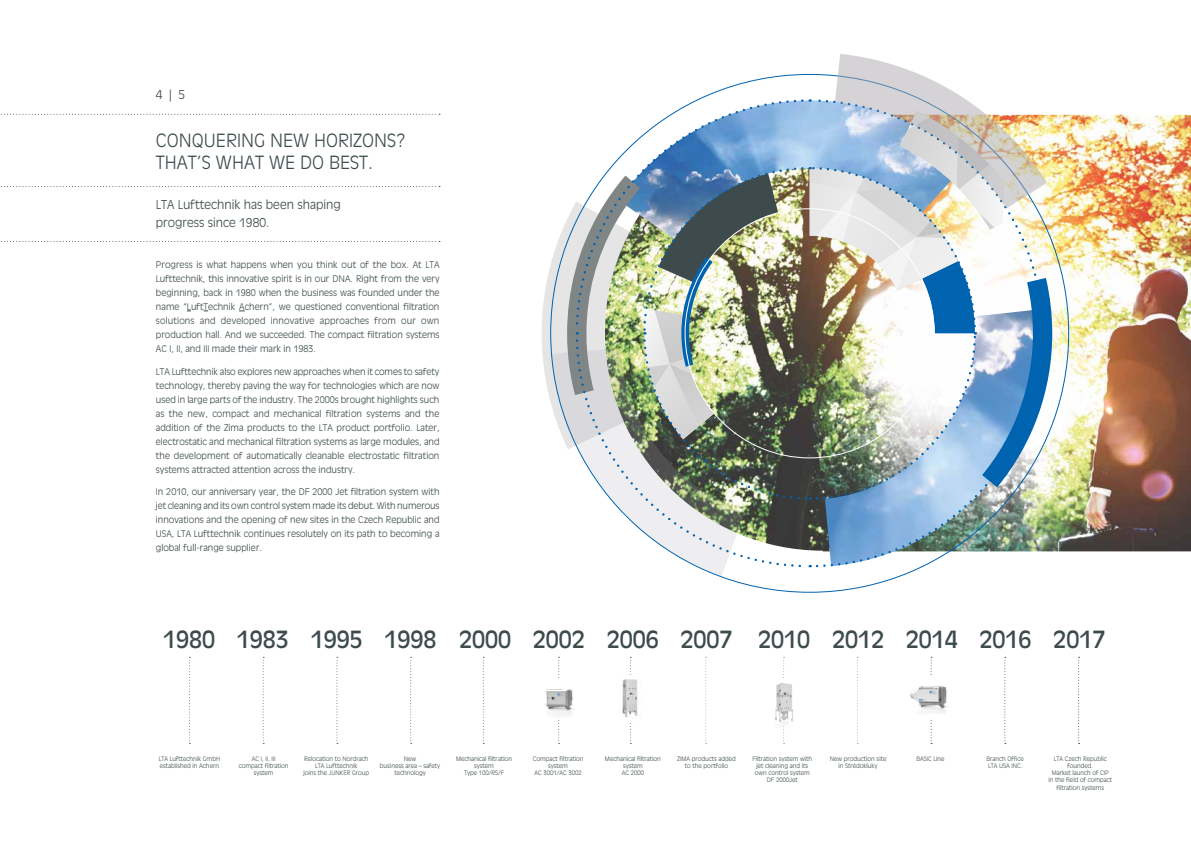
<style>
.page{position:relative;width:1191px;height:842px;background:#fff}
.page>*{position:absolute;margin:0;border:0;box-sizing:border-box;transform-origin:0 0}
.t1{font:23.4px "Antique Olive CE";color:#3e4b4c}
.t2{font:300 18px/22px "Antique Olive CE";color:#3e4b4c}
.t3{font:300 12px/18px "Antique Olive CE";color:#3e4b4c}
.t4{font:300 9px/14px "Antique Olive CE";color:#3e4b4c;text-align:justify}
.t5{font:300 6px/7.2px "Antique Olive CE";color:#3e4b4c;text-align:center}
</style>
<div class="page">
<img style="left:808px;top:115px;width:383px;height:436px">
<svg style="left:0;top:114px;width:440px;height:1px"></svg>
<svg style="left:0;top:186px;width:440px;height:1px"></svg>
<svg style="left:0;top:241px;width:440px;height:1px"></svg>
<svg style="left:263px;top:657px;width:1px;height:87px"></svg>
<svg style="left:336px;top:657px;width:2px;height:87px"></svg>
<svg style="left:410px;top:657px;width:2px;height:87px"></svg>
<svg style="left:189px;top:657px;width:1px;height:87px"></svg>
<svg style="left:483px;top:657px;width:1px;height:87px"></svg>
<svg style="left:558px;top:657px;width:1px;height:87px"></svg>
<svg style="left:630px;top:657px;width:1px;height:87px"></svg>
<svg style="left:705px;top:657px;width:1px;height:87px"></svg>
<svg style="left:857px;top:657px;width:1px;height:87px"></svg>
<svg style="left:1004px;top:657px;width:2px;height:87px"></svg>
<svg style="left:1078px;top:657px;width:1px;height:87px"></svg>
<div style="left:537px;top:680px;width:45px;height:38px;background:#fff;border-radius:50%"></div>
<img style="left:545px;top:689px;width:28px;height:27px">
<svg style="left:783px;top:657px;width:1px;height:87px"></svg>
<div style="left:760px;top:680px;width:45px;height:44px;background:#fff;border-radius:50%"></div>
<svg style="left:930px;top:657px;width:2px;height:87px"></svg>
<div style="left:904px;top:677px;width:62px;height:41px;background:#fff;border-radius:50%"></div>
<img style="left:910px;top:686px;width:37px;height:27px">
<div style="left:609px;top:675px;width:45px;height:46px;background:#fff;border-radius:50%"></div>
<img style="left:622px;top:679px;width:16px;height:39px">
<img style="left:814px;top:501px;width:231px;height:67px">
<svg style="left:611px;top:501px;width:197px;height:67px"></svg>
<img style="left:542px;top:54px;width:510px;height:447px">
<img style="left:775px;top:683px;width:19px;height:48px">
<h3 class="t3" style="left:156px;top:86px;width:31px">4 | 5</h3>
<h2 class="t2" style="left:156px;top:129px;width:252px">CONQUERING NEW HORIZONS?<br>THAT’S WHAT WE DO BEST.</h2>
<h3 class="t3" style="left:156px;top:196px;width:186px">LTA Lufttechnik has been shaping progress since 1980.</h3>
<p class="t4" style="left:156px;top:258px;width:285px">Progress is what happens when you think out of the box. At LTA Lufttechnik, this innovative spirit is in our DNA. Right from the very beginning, back in 1980 when the business was founded under the name “LuftTechnik Achern”, we questioned conventional filtration solutions and developed innovative approaches from our own production hall. And we succeeded. The compact filtration systems AC I, II, and III made their mark in 1983.</p>
<p class="t4" style="left:156px;top:364px;width:285px">LTA Lufttechnik also explores new approaches when it comes to safety technology, thereby paving the way for technologies which are now used in large parts of the industry. The 2000s brought highlights such as the new, compact and mechanical filtration systems and the addition of the Zima products to the LTA product portfolio. Later, electrostatic and mechanical filtration systems as large modules, and the development of automatically cleanable electrostatic filtration systems attracted attention across the industry.</p>
<p class="t4" style="left:156px;top:485px;width:285px">In 2010, our anniversary year, the DF 2000 Jet filtration system with jet cleaning and its own control system made its debut. With numerous innovations and the opening of new sites in the Czech Republic and USA, LTA Lufttechnik continues resolutely on its path to becoming a global full-range supplier.</p>
<h1 class="t1" style="left:163px;top:625px;width:54px">1980</h1>
<h1 class="t1" style="left:237px;top:625px;width:54px">1983</h1>
<h1 class="t1" style="left:311px;top:625px;width:54px">1995</h1>
<h1 class="t1" style="left:384px;top:625px;width:54px">1998</h1>
<h1 class="t1" style="left:459px;top:625px;width:54px">2000</h1>
<h1 class="t1" style="left:533px;top:625px;width:54px">2002</h1>
<h1 class="t1" style="left:606px;top:625px;width:54px">2006</h1>
<h1 class="t1" style="left:680px;top:625px;width:54px">2007</h1>
<h1 class="t1" style="left:758px;top:625px;width:54px">2010</h1>
<h1 class="t1" style="left:832px;top:625px;width:54px">2012</h1>
<h1 class="t1" style="left:905px;top:625px;width:54px">2014</h1>
<h1 class="t1" style="left:979px;top:625px;width:54px">2016</h1>
<h1 class="t1" style="left:1053px;top:625px;width:54px">2017</h1>
<p class="t5" style="left:159px;top:755px;width:63px;text-align:left">LTA Lufttechnik GmbH established in Achern</p>
<p class="t5" style="left:239px;top:755px;width:51px">AC I, II, III<br>compact filtration system</p>
<p class="t5" style="left:303px;top:755px;width:67px">Relocation to Nordrach<br>LTA Lufttechnik<br>joins the JUNKER Group</p>
<p class="t5" style="left:380px;top:755px;width:62px">New<br>business area – safety technology</p>
<p class="t5" style="left:456px;top:755px;width:57px">Mechanical filtration system<br>Type 100/RS/F</p>
<p class="t5" style="left:533px;top:755px;width:52px">Compact filtration system<br>AC 3001/AC 3002</p>
<p class="t5" style="left:605px;top:755px;width:57px">Mechanical filtration system<br>AC 2000</p>
<p class="t5" style="left:677px;top:755px;width:60px">ZIMA products added to the portfolio</p>
<p class="t5" style="left:752px;top:755px;width:61px">Filtration system with jet cleaning and its own control system<br>DF 2000Jet</p>
<p class="t5" style="left:829px;top:755px;width:58px">New production site in Strédokluky</p>
<p class="t5" style="left:916px;top:755px;width:30px">BASIC Line</p>
<p class="t5" style="left:986px;top:755px;width:39px;text-align:left">Branch Office<br>LTA USA INC.</p>
<p class="t5" style="left:1048px;top:755px;width:65px">LTA Czech Republic founded.<br>Market launch of CIP in the field of compact filtration systems</p>
</div>
